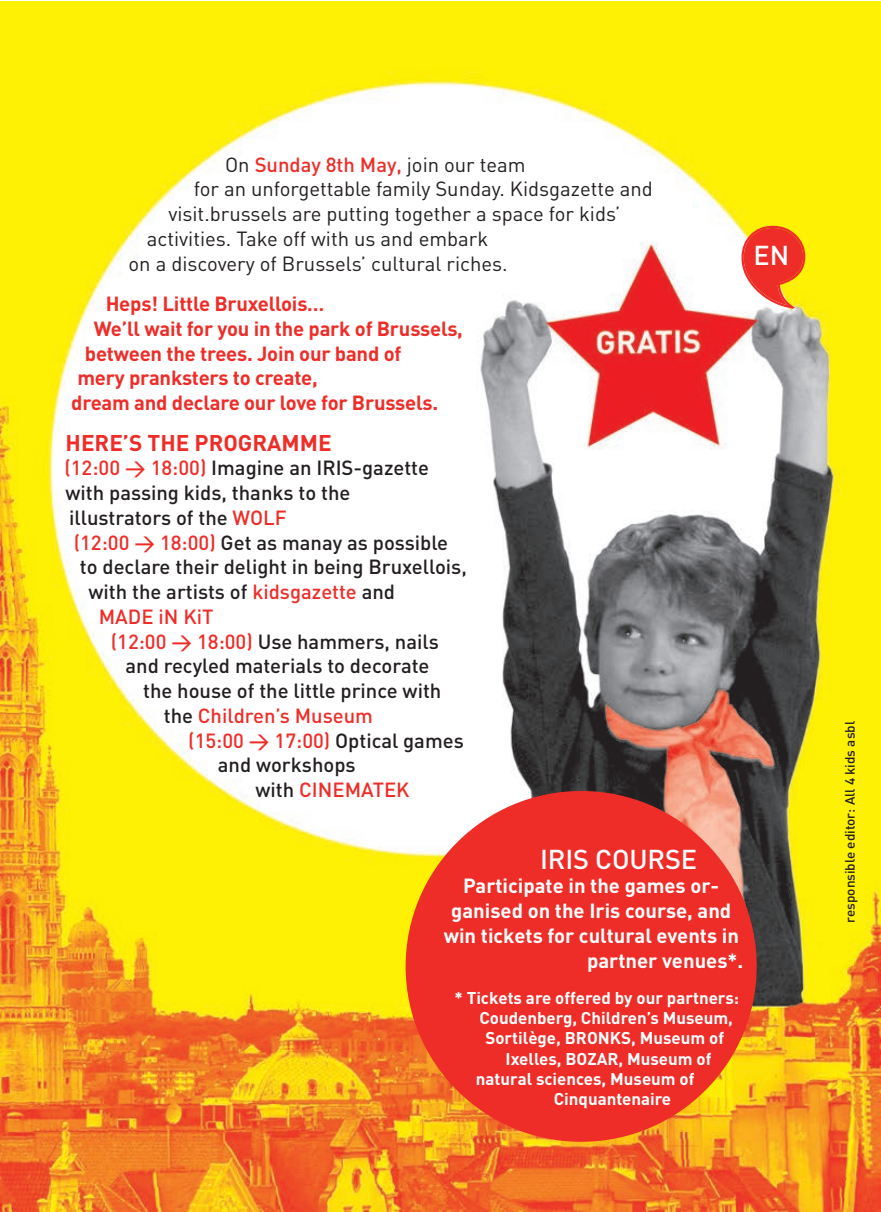
<style>
.page{position:relative;width:881px;height:1212px;background:#fff}
.page>*{position:absolute;margin:0;border:0;box-sizing:border-box;transform-origin:0 0}
.t1{font:500 27px "DIN";letter-spacing:-.005em;color:#fff}
.t2{font:700 22.5px "DIN";color:#ee2d28}
.t3{font:500 20.25px "DIN";color:#231f20}
.t4{font:20.25px "DIN";color:#231f20}
.t5{font:700 20.25px "DIN";letter-spacing:-.01em;color:#ee2d28}
.t6{font:700 20.25px "DIN";color:#fff}
.t7{font:500 20.25px "DIN";color:#ee2d28}
.t8{font:700 16.88px "DIN";color:#fff}
.t9{font:500 13.5px "DIN";color:#231f20}
.s1{font-weight:500;color:#ee2d28}
.s2{color:#ee2d28}
.s3{color:#231f20}
</style>
<div class="page">
<img style="left:0;top:1px;width:880px;height:1211px">
<div style="left:405px;top:791px;width:351px;height:351px;background:#ee2d28;border-radius:50%"></div>
<svg style="left:741px;top:226px;width:64px;height:83px;background:#f37143"></svg>
<p class="t4" style="left:225px;top:152px;width:302px">On <span class="s1">Sunday 8th May,</span> join our team</p>
<p class="t4" style="left:194px;top:176px;width:460px">for an unforgettable family Sunday. Kidsgazette and</p>
<p class="t4" style="left:168px;top:201px;width:453px">visit.brussels are putting together a space for kids’</p>
<p class="t4" style="left:147px;top:226px;width:343px">activities. Take off with us and embark</p>
<p class="t4" style="left:128px;top:251px;width:380px">on a discovery of Brussels’ cultural riches.</p>
<p class="t5" style="left:106px;top:291px;width:220px">Heps! Little Bruxellois…</p>
<p class="t5" style="left:94px;top:315px;width:370px">We’ll wait for you in the park of Brussels,</p>
<p class="t5" style="left:85px;top:340px;width:318px">between the trees. Join our band of</p>
<p class="t5" style="left:77px;top:365px;width:242px">mery pranksters to create,</p>
<p class="t5" style="left:71px;top:389px;width:368px">dream and declare our love for Brussels.</p>
<p class="t2" style="left:66px;top:428px;width:267px">HERE’S THE PROGRAMME</p>
<p class="t3" style="left:64px;top:455px;width:366px"><span class="s2">(12:00 &gt; 18:00)</span> Imagine an IRIS-gazette</p>
<p class="t3" style="left:66px;top:480px;width:286px">with passing kids, thanks to the</p>
<p class="t3" style="left:69px;top:505px;width:219px">illustrators of the <span class="s2">WOLF</span></p>
<p class="t3" style="left:74px;top:529px;width:376px"><span class="s2">(12:00 &gt; 18:00)</span> Get as manay as possible</p>
<p class="t3" style="left:80px;top:554px;width:388px">to declare their delight in being Bruxellois,</p>
<p class="t3" style="left:88px;top:579px;width:308px">with the artists of <span class="s2">kidsgazette</span> and</p>
<p class="t7" style="left:99px;top:604px;width:116px">MADE iN KiT</p>
<p class="t3" style="left:111px;top:628px;width:329px"><span class="s2">(12:00 &gt; 18:00)</span> Use hammers, nails</p>
<p class="t3" style="left:125px;top:653px;width:305px">and recyled materials to decorate</p>
<p class="t3" style="left:143px;top:678px;width:299px">the house of the little prince with</p>
<p class="t7" style="left:164px;top:703px;width:210px"><span class="s3">the</span> Children’s Museum</p>
<p class="t7" style="left:188px;top:727px;width:277px">(15:00 &gt; 17:00) <span class="s3">Optical games</span></p>
<p class="t3" style="left:218px;top:752px;width:139px">and workshops</p>
<p class="t7" style="left:255px;top:777px;width:155px"><span class="s3">with</span> CINEMATEK</p>
<h1 class="t1" style="left:753px;top:238px;width:37px">EN</h1>
<h1 class="t1" style="left:540px;top:842px;width:158px">IRIS COURSE</h1>
<p class="t6" style="left:463px;top:873px;width:257px">Participate in the games or-</p>
<p class="t6" style="left:451px;top:898px;width:281px">ganised on the Iris course, and</p>
<p class="t6" style="left:443px;top:922px;width:297px">win tickets for cultural events in</p>
<p class="t6" style="left:586px;top:947px;width:158px">partner venues*.</p>
<p class="t8" style="left:454px;top:986px;width:286px">* Tickets are offered by our partners:</p>
<p class="t8" style="left:479px;top:1007px;width:255px">Coudenberg, Children’s Museum,</p>
<p class="t8" style="left:485px;top:1027px;width:240px">Sortilège, BRONKS, Museum of</p>
<p class="t8" style="left:505px;top:1047px;width:207px">Ixelles, BOZAR, Museum of</p>
<p class="t8" style="left:475px;top:1067px;width:220px">natural sciences, Museum of</p>
<p class="t8" style="left:553px;top:1088px;width:119px">Cinquantenaire</p>
<p class="t9" style="left:840px;top:923px;width:203px;rotate:-90deg">responsible editor: All 4 kids asbl</p>
</div>
